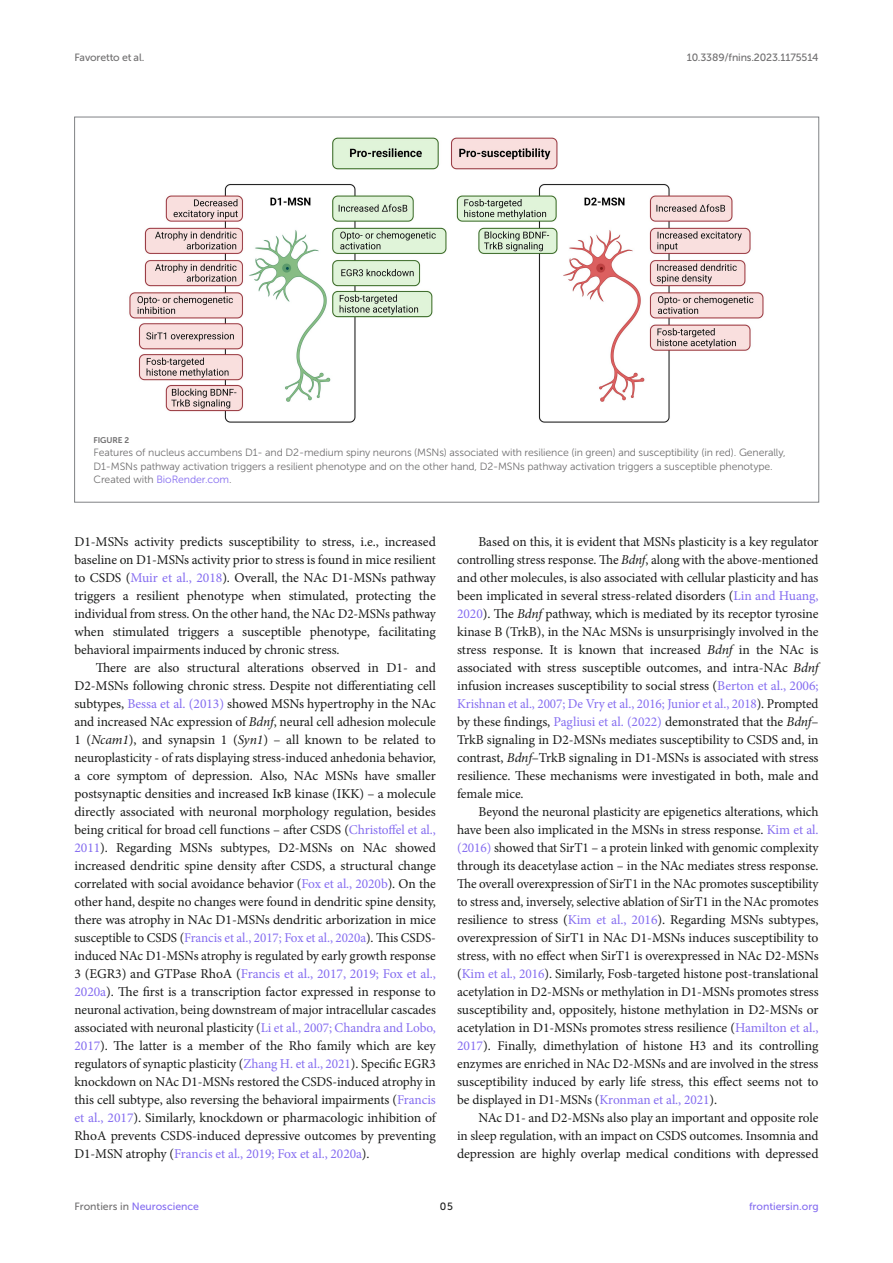
<style>
.page{position:relative;width:893px;height:1263px;background:#fff}
.page>*{position:absolute;margin:0;border:0;box-sizing:border-box;transform-origin:0 0}
.TEXT{font:13.5px/18px "Minion Pro";letter-spacing:-.005em;color:#1b1c1b;text-align:justify}
.FIG_LEG{font:10.5px/13.5px "Museo Sans 300";letter-spacing:-.01em;color:#706f70}
.t1{font:10.5px "Museo Sans 500";letter-spacing:-.015em;color:#706f70}
.t2{font:10.5px "Museo Sans 500";color:#856df0}
.t3{font:10.5px "Museo Sans 500";color:#1b1c1b}
.FIG_HD{font:8.25px "Museo Sans 700";letter-spacing:-.01em;color:#706f70}
.s1{color:#856df0}
.s2{font-style:italic}
.s3{font-family:"STIX General"}
.s4{color:#706f70}
</style>
<div class="page">
<img style="left:129px;top:137px;width:635px;height:286px">
<p class="t1" style="left:74px;top:51px;width:71px">Favoretto et al.</p>
<p class="t1" style="left:687px;top:51px;width:133px">10.3389/fnins.2023.1175514</p>
<p class="FIG_HD" style="left:94px;top:435px;width:37px">FIGURE 2</p>
<p class="FIG_LEG" style="left:94px;top:446px;width:694px">Features of nucleus accumbens D1- and D2-medium spiny neurons (MSNs) associated with resilience (in green) and susceptibility (in red). Generally,<br>D1-MSNs pathway activation triggers a resilient phenotype and on the other hand, D2-MSNs pathway activation triggers a susceptible phenotype.<br>Created with <span class="s1">BioRender.com</span>.</p>
<p class="TEXT" style="left:74px;top:533px;width:363px">D1-MSNs activity predicts susceptibility to stress, i.e., increased baseline on D1-MSNs activity prior to stress is found in mice resilient to CSDS (<span class="s1">Muir et al., 2018</span>). Overall, the NAc D1-MSNs pathway triggers a resilient phenotype when stimulated, protecting the individual from stress. On the other hand, the NAc D2-MSNs pathway when stimulated triggers a susceptible phenotype, facilitating behavioral impairments induced by chronic stress.</p>
<p class="TEXT" style="left:74px;top:659px;width:363px;text-indent:21px">There are also structural alterations observed in D1- and D2-MSNs following chronic stress. Despite not differentiating cell subtypes, <span class="s1">Bessa et al. (2013)</span> showed MSNs hypertrophy in the NAc and increased NAc expression of <span class="s2">Bdnf</span>, neural cell adhesion molecule 1 (<span class="s2">Ncam1</span>), and synapsin 1 (<span class="s2">Syn1</span>) – all known to be related to neuroplasticity - of rats displaying stress-induced anhedonia behavior, a core symptom of depression. Also, NAc MSNs have smaller postsynaptic densities and increased I<span class="s3">κ</span>B kinase (IKK) – a molecule directly associated with neuronal morphology regulation, besides being critical for broad cell functions – after CSDS (<span class="s1">Christoffel et al., 2011</span>). Regarding MSNs subtypes, D2-MSNs on NAc showed increased dendritic spine density after CSDS, a structural change correlated with social avoidance behavior (<span class="s1">Fox et al., 2020b</span>). On the other hand, despite no changes were found in dendritic spine density, there was atrophy in NAc D1-MSNs dendritic arborization in mice susceptible to CSDS (<span class="s1">Francis et al., 2017; Fox et al., 2020a</span>). This CSDS&shy;induced NAc D1-MSNs atrophy is regulated by early growth response 3 (EGR3) and GTPase RhoA (<span class="s1">Francis et al., 2017, 2019; Fox et al., 2020a</span>). The first is a transcription factor expressed in response to neuronal activation, being downstream of major intracellular cascades associated with neuronal plasticity (<span class="s1">Li et al., 2007; Chandra and Lobo, 2017</span>). The latter is a member of the Rho family which are key regulators of synaptic plasticity (<span class="s1">Zhang H. et al., 2021</span>). Specific EGR3 knockdown on NAc D1-MSNs restored the CSDS-induced atrophy in this cell subtype, also reversing the behavioral impairments (<span class="s1">Francis et al., 2017</span>). Similarly, knockdown or pharmacologic inhibition of RhoA prevents CSDS-induced depressive outcomes by preventing D1-MSN atrophy (<span class="s1">Francis et al., 2019; Fox et al., 2020a</span>).</p>
<p class="TEXT" style="left:457px;top:533px;width:363px;text-indent:21px">Based on this, it is evident that MSNs plasticity is a key regulator controlling stress response. The <span class="s2">Bdnf</span>, along with the above-mentioned and other molecules, is also associated with cellular plasticity and has been implicated in several stress-related disorders (<span class="s1">Lin and Huang, 2020</span>). The <span class="s2">Bdnf</span> pathway, which is mediated by its receptor tyrosine kinase B (TrkB), in the NAc MSNs is unsurprisingly involved in the stress response. It is known that increased <span class="s2">Bdnf</span> in the NAc is associated with stress susceptible outcomes, and intra-NAc <span class="s2">Bdnf </span>infusion increases susceptibility to social stress (<span class="s1">Berton et al., 2006; Krishnan et al., 2007; De Vry et al., 2016; Junior et al., 2018</span>). Prompted by these findings, <span class="s1">Pagliusi et al. (2022)</span> demonstrated that the <span class="s2">Bdnf</span>– TrkB signaling in D2-MSNs mediates susceptibility to CSDS and, in contrast, <span class="s2">Bdnf</span>–TrkB signaling in D1-MSNs is associated with stress resilience. These mechanisms were investigated in both, male and female mice.</p>
<p class="TEXT" style="left:457px;top:803px;width:363px;text-indent:21px">Beyond the neuronal plasticity are epigenetics alterations, which have been also implicated in the MSNs in stress response. <span class="s1">Kim et al. (2016)</span> showed that SirT1 – a protein linked with genomic complexity through its deacetylase action – in the NAc mediates stress response.<br>The overall overexpression of SirT1 in the NAc promotes susceptibility to stress and, inversely, selective ablation of SirT1 in the NAc promotes resilience to stress (<span class="s1">Kim et al., 2016</span>). Regarding MSNs subtypes, overexpression of SirT1 in NAc D1-MSNs induces susceptibility to stress, with no effect when SirT1 is overexpressed in NAc D2-MSNs (<span class="s1">Kim et al., 2016</span>). Similarly, Fosb-targeted histone post-translational acetylation in D2-MSNs or methylation in D1-MSNs promotes stress susceptibility and, oppositely, histone methylation in D2-MSNs or acetylation in D1-MSNs promotes stress resilience (<span class="s1">Hamilton et al., 2017</span>). Finally, dimethylation of histone H3 and its controlling enzymes are enriched in NAc D2-MSNs and are involved in the stress susceptibility induced by early life stress, this effect seems not to be displayed in D1-MSNs (<span class="s1">Kronman et al., 2021</span>).</p>
<p class="TEXT" style="left:457px;top:1109px;width:363px;text-indent:21px">NAc D1- and D2-MSNs also play an important and opposite role in sleep regulation, with an impact on CSDS outcomes. Insomnia and depression are highly overlap medical conditions with depressed</p>
<p class="t2" style="left:74px;top:1200px;width:126px"><span class="s4">Frontiers in</span> Neuroscience</p>
<p class="t3" style="left:440px;top:1200px;width:14px">05</p>
<p class="t2" style="left:749px;top:1200px;width:71px">frontiersin.org</p>
</div>
